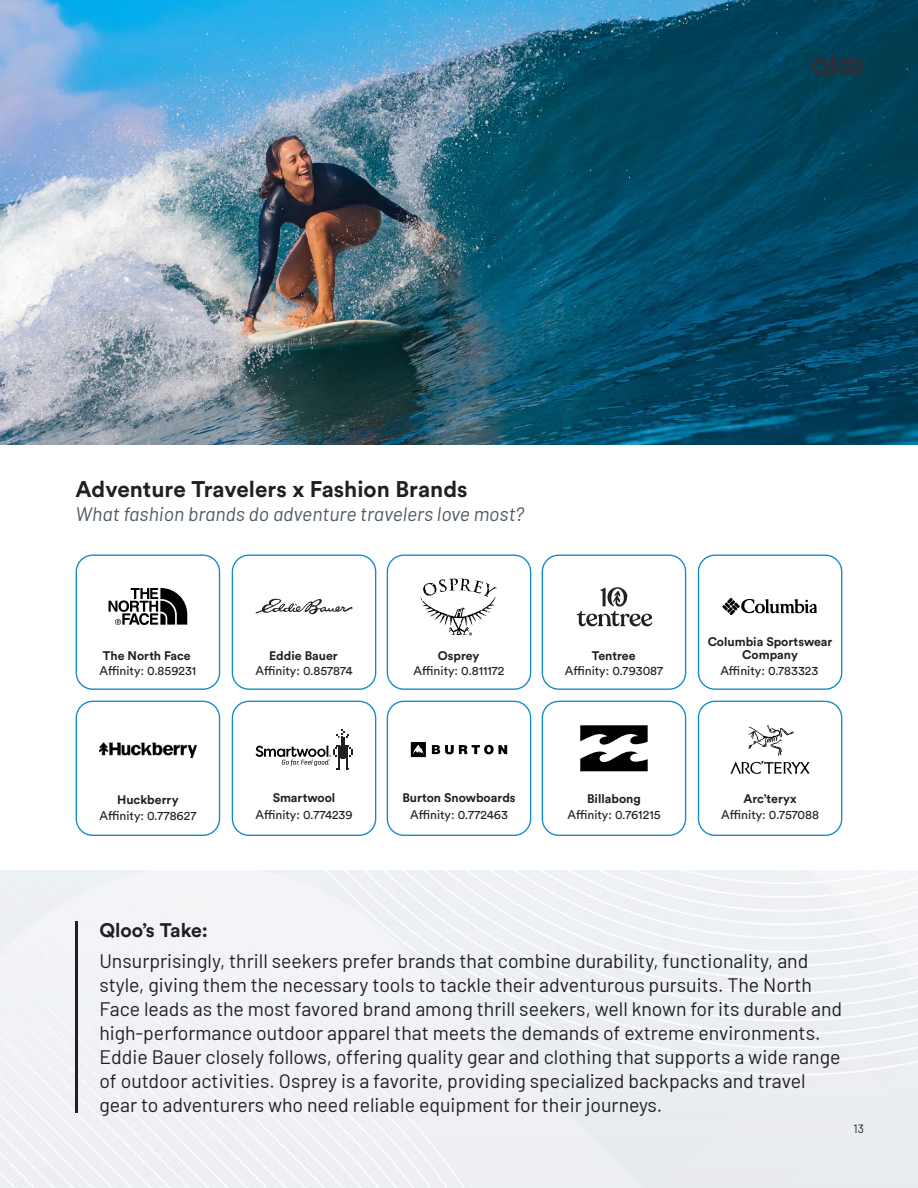
<style>
.page{position:relative;width:918px;height:1188px;background:#fff}
.page>*{position:absolute;margin:0;border:0;box-sizing:border-box;transform-origin:0 0}
.t1{font:22.5px "Circular Std Bold";color:#231f20}
.t2{font:19.5px/24px "Barlow";color:#231f20}
.t3{font:italic 19.5px "Barlow";color:#505a64}
.t4{font:19.5px "Circular Std Bold";color:#231f20}
.t5{font:12.3px "Circular Std Book";color:#231f20}
.t6{font:12.3px/12.3px "Circular Std Bold";color:#231f20;text-align:center}
.t7{font:12px "Barlow";color:#231f20}
</style>
<div class="page">
<div style="left:0;top:870px;width:918px;height:318px;background:#eff0f4"></div>
<img style="left:99px;top:742px;width:97px;height:16px">
<svg style="left:256px;top:730px;width:96px;height:40px"></svg>
<svg style="left:411px;top:742px;width:96px;height:15px"></svg>
<svg style="left:580px;top:725px;width:68px;height:46px"></svg>
<svg style="left:109px;top:588px;width:78px;height:37px"></svg>
<svg style="left:256px;top:599px;width:96px;height:15px"></svg>
<svg style="left:421px;top:578px;width:76px;height:57px"></svg>
<svg style="left:577px;top:587px;width:75px;height:39px"></svg>
<svg style="left:722px;top:598px;width:95px;height:17px"></svg>
<svg style="left:730px;top:725px;width:80px;height:49px"></svg>
<div style="left:76px;top:555px;width:144px;height:135px;border:1px solid #148cc8;border-radius:16px"></div>
<div style="left:76px;top:701px;width:144px;height:135px;border:1px solid #148cc8;border-radius:16px"></div>
<div style="left:232px;top:555px;width:144px;height:135px;border:1px solid #148cc8;border-radius:16px"></div>
<div style="left:232px;top:701px;width:144px;height:135px;border:1px solid #148cc8;border-radius:16px"></div>
<div style="left:387px;top:555px;width:144px;height:135px;border:1px solid #148cc8;border-radius:16px"></div>
<div style="left:387px;top:701px;width:144px;height:135px;border:1px solid #148cc8;border-radius:16px"></div>
<div style="left:542px;top:555px;width:144px;height:135px;border:1px solid #148cc8;border-radius:16px"></div>
<div style="left:542px;top:701px;width:144px;height:135px;border:1px solid #148cc8;border-radius:16px"></div>
<div style="left:698px;top:555px;width:144px;height:135px;border:1px solid #148cc8;border-radius:16px"></div>
<div style="left:698px;top:701px;width:144px;height:135px;border:1px solid #148cc8;border-radius:16px"></div>
<img style="left:0;top:0;width:918px;height:444px">
<hr style="left:76px;top:921px;width:2px;height:191px;background:#231f20">
<hr style="left:831px;top:54px;width:4px;height:21px;background:#28323c;border-radius:2px">
<svg style="left:811px;top:57px;width:19px;height:20px"></svg>
<svg style="left:837px;top:57px;width:27px;height:18px"></svg>
<p class="t1" style="left:76px;top:474px;width:393px">Adventure Travelers x Fashion Brands</p>
<p class="t3" style="left:76px;top:499px;width:450px">What fashion brands do adventure travelers love most?</p>
<p class="t6" style="left:103px;top:649px;width:89px">The North Face</p>
<p class="t5" style="left:100px;top:663px;width:98px">Affinity: 0.859231</p>
<p class="t6" style="left:269px;top:649px;width:70px">Eddie Bauer</p>
<p class="t5" style="left:255px;top:663px;width:99px">Affinity: 0.857874</p>
<p class="t6" style="left:438px;top:649px;width:43px">Osprey</p>
<p class="t5" style="left:414px;top:663px;width:92px">Affinity: 0.811172</p>
<p class="t6" style="left:592px;top:649px;width:45px">Tentree</p>
<p class="t5" style="left:565px;top:663px;width:100px">Affinity: 0.793087</p>
<p class="t6" style="left:708px;top:636px;width:126px">Columbia Sportswear<br>Company</p>
<p class="t5" style="left:720px;top:663px;width:99px">Affinity: 0.783323</p>
<p class="t6" style="left:117px;top:793px;width:63px">Huckberry</p>
<p class="t6" style="left:273px;top:792px;width:64px">Smartwool</p>
<p class="t6" style="left:402px;top:792px;width:115px">Burton Snowboards</p>
<p class="t6" style="left:587px;top:792px;width:55px">Billabong</p>
<p class="t5" style="left:99px;top:808px;width:98px">Affinity: 0.778627</p>
<p class="t5" style="left:255px;top:807px;width:99px">Affinity: 0.774239</p>
<p class="t5" style="left:410px;top:807px;width:99px">Affinity: 0.772463</p>
<p class="t5" style="left:567px;top:808px;width:95px">Affinity: 0.761215</p>
<p class="t6" style="left:744px;top:792px;width:55px">Arc’teryx</p>
<p class="t5" style="left:721px;top:808px;width:99px">Affinity: 0.757088</p>
<p class="t4" style="left:99px;top:917px;width:110px">Qloo’s Take:</p>
<p class="t2" style="left:99px;top:948px;width:744px">Unsurprisingly, thrill seekers prefer brands that combine durability, functionality, and style, giving them the necessary tools to tackle their adventurous pursuits. The North Face leads as the most favored brand among thrill seekers, well known for its durable and high-performance outdoor apparel that meets the demands of extreme environments.<br>Eddie Bauer closely follows, offering quality gear and clothing that supports a wide range of outdoor activities. Osprey is a favorite, providing specialized backpacks and travel gear to adventurers who need reliable equipment for their journeys.</p>
<p class="t7" style="left:854px;top:1120px;width:12px">13</p>
</div>
